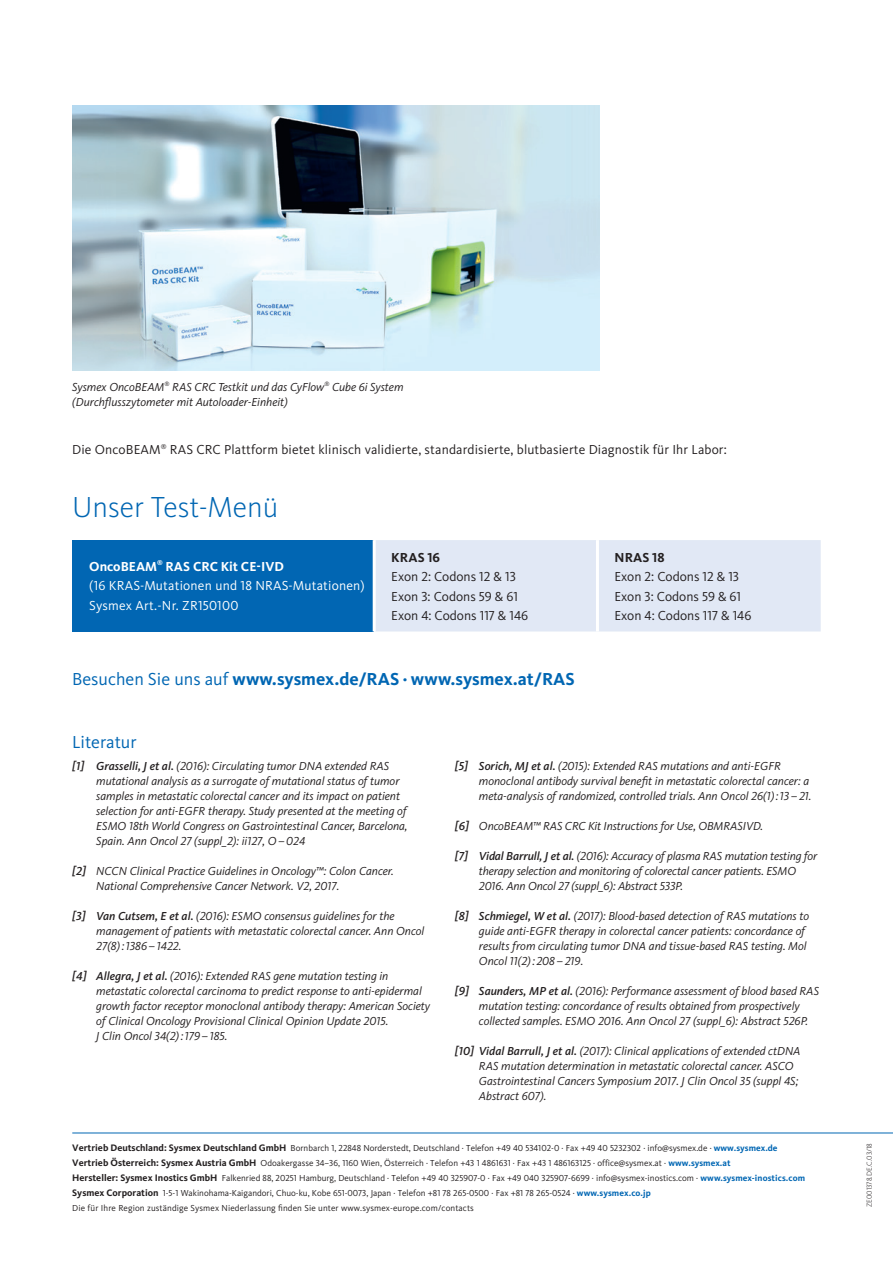
<style>
.page{position:relative;width:893px;height:1263px;background:#fff}
.page>*{position:absolute;margin:0;border:0;box-sizing:border-box;transform-origin:0 0}
.Subline_innen_12_14{font:300 30px "Kievit Pro";color:#0166b3}
.Copy_10_14_regular{font:700 18px "Kievit Pro";color:#0166b3}
.t1{font:18px "Kievit Pro";color:#0166b3}
.Tabelle_9_13_regular{font:13.5px/19.5px "Kievit Pro";color:#231f20}
.Subline_innen_12_14-2{font:13.5px "Kievit Pro";letter-spacing:.01em;color:#231f20}
.Tabelle_9_13_bold{font:13.5px/19.5px "Kievit Pro";letter-spacing:.015em;color:#fff}
.BU_8_11_regular{font:italic 12px/15px "Kievit Pro";color:#231f20}
.Adresse_6_5_10_bold{font:9px/15px "Kievit Pro";color:#231f20}
.Drucknorm_5_6_light{font:300 7.5px "Kievit Pro";color:#231f20}
.s1{font-weight:700}
.s2{font-weight:400}
.s3{font-weight:500}
.s4{font-weight:700;font-size:9.75px}
.s5{font-weight:700;color:#0166b3}
</style>
<div class="page">
<div style="left:72px;top:540px;width:302px;height:91px;background:#0166b3"></div>
<div style="left:376px;top:540px;width:445px;height:91px;background:#e1e8f5"></div>
<hr style="left:373px;top:540px;width:3px;height:91px;background:#fff">
<hr style="left:596px;top:540px;width:3px;height:91px;background:#fff">
<img style="left:72px;top:105px;width:527px;height:265px">
<hr style="left:72px;top:1132px;width:821px;height:1px;background:#0166b3">
<p class="BU_8_11_regular" style="left:72px;top:380px;width:333px">Sysmex OncoBEAM<sup>®</sup> RAS CRC Testkit und das CyFlow<sup>®</sup> Cube 6i System (Durchflusszytometer mit Autoloader-Einheit)</p>
<p class="Subline_innen_12_14-2" style="left:72px;top:442px;width:656px">Die OncoBEAM<sup>®</sup> RAS CRC Plattform bietet klinisch validierte, standardisierte, blutbasierte Diagnostik für Ihr Labor:</p>
<p class="Subline_innen_12_14" style="left:72px;top:489px;width:208px">Unser Test-Menü</p>
<p class="Tabelle_9_13_bold" style="left:89px;top:556px;width:277px"><span class="s1">OncoBEAM</span><sup>®</sup> <span class="s1">RAS CRC Kit CE-IVD<br></span>(16 KRAS-Mutationen und 18 NRAS-Mutationen)</p>
<p class="Tabelle_9_13_bold" style="left:89px;top:595px;width:151px">Sysmex Art.-Nr. ZR150100</p>
<p class="Tabelle_9_13_regular" style="left:391px;top:547px;width:126px"><span class="s1">KRAS 16<br></span>Exon 2: Codons 12 &amp; 13</p>
<p class="Tabelle_9_13_regular" style="left:391px;top:586px;width:128px">Exon 3: Codons 59 &amp; 61</p>
<p class="Tabelle_9_13_regular" style="left:391px;top:606px;width:138px">Exon 4: Codons 117 &amp; 146</p>
<p class="Copy_10_14_regular" style="left:72px;top:668px;width:504px"><span class="s2">Besuchen Sie uns auf</span> www.sysmex.de/RAS · www.sysmex.at/RAS</p>
<p class="Tabelle_9_13_regular" style="left:614px;top:547px;width:126px"><span class="s1">NRAS 18<br></span>Exon 2: Codons 12 &amp; 13</p>
<p class="Tabelle_9_13_regular" style="left:614px;top:586px;width:128px">Exon 3: Codons 59 &amp; 61</p>
<p class="Tabelle_9_13_regular" style="left:614px;top:606px;width:138px">Exon 4: Codons 117 &amp; 146</p>
<p class="t1" style="left:72px;top:731px;width:66px">Literatur</p>
<p class="BU_8_11_regular" style="left:96px;top:758px;width:313px;text-indent:-24px"><span class="s3">[1] Grasselli, J et al.</span> (2016): Circulating tumor DNA extended RAS mutational analysis as a surrogate of mutational status of tumor samples in metastatic colorectal cancer and its impact on patient selection for anti-EGFR therapy. Study presented at the meeting of ESMO 18th World Congress on Gastrointestinal Cancer, Barcelona, Spain. Ann Oncol 27 (suppl_2): ii127, O–024</p>
<p class="BU_8_11_regular" style="left:96px;top:863px;width:299px;text-indent:-24px"><span class="s3">[2]</span> NCCN Clinical Practice Guidelines in Oncology™: Colon Cancer.<br>National Comprehensive Cancer Network. V2, 2017.</p>
<p class="BU_8_11_regular" style="left:96px;top:908px;width:330px;text-indent:-24px"><span class="s3">[3] Van Cutsem, E et al.</span> (2016): ESMO consensus guidelines for the management of patients with metastatic colorectal cancer. Ann Oncol<br>27(8):1386–1422.</p>
<p class="BU_8_11_regular" style="left:96px;top:968px;width:335px;text-indent:-24px"><span class="s3">[4] Allegra, J et al.</span> (2016): Extended RAS gene mutation testing in metastatic colorectal carcinoma to predict response to anti-epidermal growth factor receptor monoclonal antibody therapy: American Society of Clinical Oncology Provisional Clinical Opinion Update 2015.<br>J Clin Oncol 34(2):179–185.</p>
<p class="BU_8_11_regular" style="left:479px;top:758px;width:334px;text-indent:-24px"><span class="s3">[5] Sorich, MJ et al.</span> (2015): Extended RAS mutations and anti-EGFR monoclonal antibody survival benefit in metastatic colorectal cancer: a meta-analysis of randomized, controlled trials. Ann Oncol 26(1):13–21.</p>
<p class="BU_8_11_regular" style="left:455px;top:818px;width:310px"><span class="s3">[6]</span> OncoBEAM™ RAS CRC Kit Instructions for Use, OBMRASIVD.</p>
<p class="BU_8_11_regular" style="left:479px;top:848px;width:340px;text-indent:-24px"><span class="s3">[7] Vidal Barrull, J et al.</span> (2016): Accuracy of plasma RAS mutation testing for therapy selection and monitoring of colorectal cancer patients. ESMO<br>2016. Ann Oncol 27 (suppl_6): Abstract 533P.</p>
<p class="BU_8_11_regular" style="left:479px;top:908px;width:332px;text-indent:-24px"><span class="s3">[8] Schmiegel, W et al.</span> (2017): Blood-based detection of RAS mutations to guide anti-EGFR therapy in colorectal cancer patients: concordance of results from circulating tumor DNA and tissue-based RAS testing. Mol Oncol 11(2): 208–219.</p>
<p class="BU_8_11_regular" style="left:479px;top:983px;width:342px;text-indent:-24px"><span class="s3">[9] Saunders, MP et al.</span> (2016): Performance assessment of blood based RAS mutation testing: concordance of results obtained from prospectively collected samples. ESMO 2016. Ann Oncol 27 (suppl_6): Abstract 526P.</p>
<p class="BU_8_11_regular" style="left:479px;top:1043px;width:323px;text-indent:-24px"><span class="s3">[10] Vidal Barrull, J et al.</span> (2017): Clinical applications of extended ctDNA RAS mutation determination in metastatic colorectal cancer. ASCO Gastrointestinal Cancers Symposium 2017. J Clin Oncol 35 (suppl 4S; Abstract 607).</p>
<p class="Adresse_6_5_10_bold" style="left:72px;top:1140px;width:707px"><span class="s4">Vertrieb Deutschland: Sysmex Deutschland GmbH</span> Bornbarch 1, 22848 Norderstedt, Deutschland · Telefon +49 40 534102-0 · Fax +49 40 5232302 · info@sysmex.de · <span class="s5">www.sysmex.de</span></p>
<p class="Adresse_6_5_10_bold" style="left:72px;top:1155px;width:660px"><span class="s4">Vertrieb Österreich: Sysmex Austria GmbH</span> Odoakergasse 34–36, 1160 Wien, Österreich · Telefon +43 1 4861631 · Fax +43 1 486163125 · office@sysmex.at · <span class="s5">www.sysmex.at</span></p>
<p class="Adresse_6_5_10_bold" style="left:72px;top:1170px;width:734px"><span class="s4">Hersteller: Sysmex Inostics GmbH</span> Falkenried 88, 20251 Hamburg, Deutschland · Telefon +49 40 325907-0 · Fax +49 040 325907-6699 · info@sysmex-inostics.com · <span class="s5">www.sysmex-inostics.com</span></p>
<p class="Adresse_6_5_10_bold" style="left:72px;top:1185px;width:580px"><span class="s4">Sysmex Corporation</span> 1-5-1 Wakinohama-Kaigandori, Chuo-ku, Kobe 651-0073, Japan · Telefon +81 78 265-0500 · Fax +81 78 265-0524 · <span class="s5">www.sysmex.co.jp<br></span>Die für Ihre Region zuständige Sysmex Niederlassung finden Sie unter www.sysmex-europe.com/contacts</p>
<p class="Drucknorm_5_6_light" style="left:865px;top:1207px;width:66px;rotate:-90deg">ZE001378.DE.C.03/18</p>
</div>
